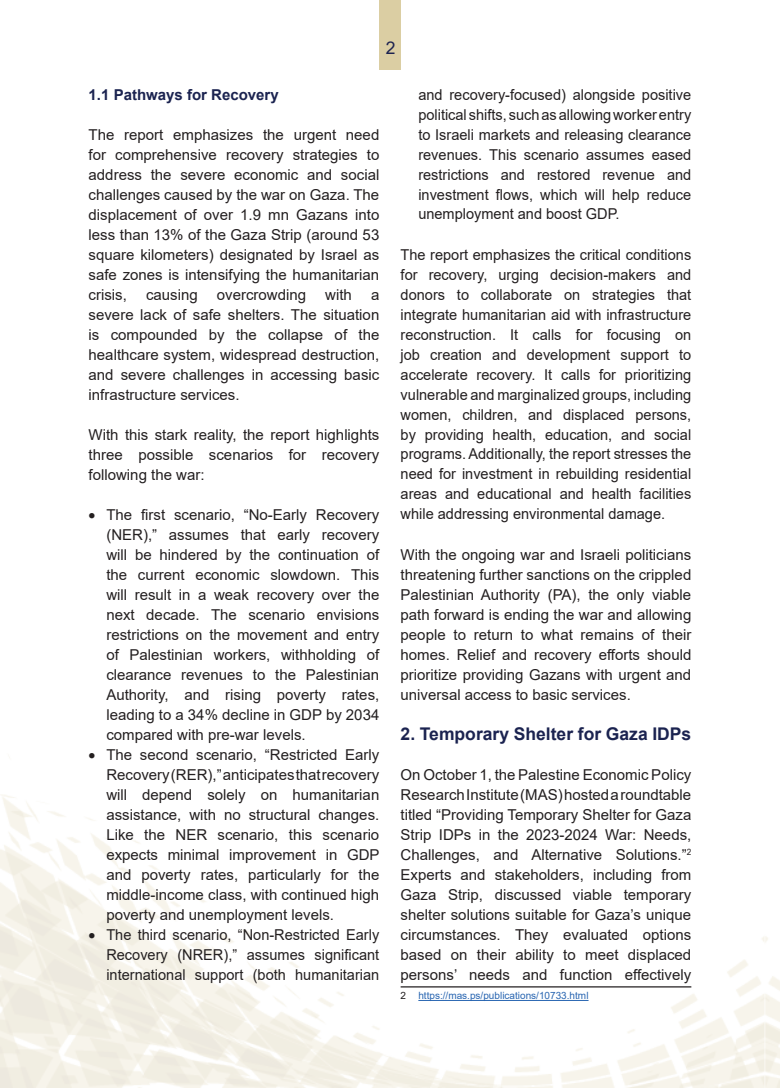
<style>
.page{position:relative;width:780px;height:1088px;background:#fff}
.page>*{position:absolute;margin:0;border:0;box-sizing:border-box;transform-origin:0 0}
.t1{font:700 17.5px "Arial";color:#1b2350}
.t2{font:17.5px "Arial";color:#1c2250}
.t3{font:15px/20px "Arial";color:#231f20;text-align:justify}
.t4{font:700 15px "Arial";color:#1b2350}
.t5{font:10px "Arial";color:#2865b1}
.s1{color:#231f20}
</style>
<div class="page">
<div style="left:379px;top:0;width:21px;height:70px;background:#dbcea3"></div>
<hr style="left:400px;top:986px;width:291px;height:1px;background:#231f20">
<hr style="left:418px;top:1000px;width:170px;height:1px;background:#2865b1">
<p class="t2" style="left:386px;top:36px;width:11px">2</p>
<p class="t4" style="left:89px;top:84px;width:192px">1.1 Pathways for Recovery</p>
<p class="t3" style="left:89px;top:124px;width:292px">The report emphasizes the urgent need for comprehensive recovery strategies to address the severe economic and social challenges caused by the war on Gaza. The displacement of over 1.9 mn Gazans into less than 13% of the Gaza Strip (around 53 square kilometers) designated by Israel as safe zones is intensifying the humanitarian crisis,</p>
<p class="t3" style="left:146px;top:284px;width:53px">causing</p>
<p class="t3" style="left:217px;top:284px;width:91px">overcrowding</p>
<p class="t3" style="left:325px;top:284px;width:28px">with</p>
<p class="t3" style="left:89px;top:284px;width:292px;text-indent:282px">a severe lack of safe shelters. The situation is compounded by the collapse of the healthcare system, widespread destruction, and severe challenges in accessing basic infrastructure services.</p>
<p class="t3" style="left:89px;top:424px;width:292px">With this stark reality, the report highlights three possible scenarios for recovery following the war:</p>
<p class="t3" style="left:106px;top:504px;width:274px;text-indent:-18px">• The first scenario, “No-Early Recovery (NER),” assumes that early recovery will be hindered by the continuation of the current economic slowdown. This will result in a weak recovery over the next decade. The scenario envisions restrictions on the movement and entry of Palestinian workers, withholding of clearance revenues to the Palestinian Authority, and rising poverty rates, leading to a 34% decline in GDP by 2034 compared with pre-war levels.</p>
<p class="t3" style="left:106px;top:744px;width:275px;text-indent:-18px">• The second scenario, “Restricted Early Recovery (RER),” anticipates that recovery will depend solely on humanitarian assistance, with no structural changes.<br>Like the NER scenario, this scenario expects minimal improvement in GDP and poverty rates, particularly for the middle-income class, with continued high poverty and unemployment levels.</p>
<p class="t3" style="left:106px;top:924px;width:274px;text-indent:-18px">• The third scenario, “Non-Restricted Early Recovery (NRER),” assumes significant international support (both humanitarian</p>
<p class="t3" style="left:418px;top:84px;width:274px">and recovery-focused) alongside positive political shifts, such as allowing worker entry to Israeli markets and releasing clearance revenues. This scenario assumes eased restrictions and restored revenue and investment flows, which will help reduce unemployment and boost GDP.</p>
<p class="t3" style="left:400px;top:244px;width:292px">The report emphasizes the critical conditions for recovery, urging decision-makers and donors to collaborate on strategies that integrate humanitarian aid with infrastructure reconstruction. It calls for focusing on job creation and development support to accelerate recovery. It calls for prioritizing vulnerable and marginalized groups, including women, children, and displaced persons, by providing health, education, and social programs. Additionally, the report stresses the need for investment in rebuilding residential areas and educational and health facilities while addressing environmental damage.</p>
<p class="t3" style="left:400px;top:544px;width:292px">With the ongoing war and Israeli politicians threatening further sanctions on the crippled Palestinian Authority (PA), the only viable path forward is ending the war and allowing people to return to what remains of their homes. Relief and recovery efforts should prioritize providing Gazans with urgent and universal access to basic services.</p>
<p class="t1" style="left:400px;top:721px;width:292px">2. Temporary Shelter for Gaza IDPs</p>
<p class="t3" style="left:400px;top:764px;width:292px">On October 1, the Palestine Economic Policy Research Institute (MAS) hosted a roundtable titled “Providing Temporary Shelter for Gaza Strip IDPs in the 2023-2024 War: Needs, Challenges, and Alternative Solutions.”<sup>2<br></sup>Experts and stakeholders, including from Gaza Strip, discussed viable temporary shelter solutions suitable for Gaza’s unique circumstances. They evaluated options based on their ability to meet displaced persons’ needs and function effectively</p>
<p class="t5" style="left:400px;top:989px;width:189px"><span class="s1">2</span> https://mas.ps/publications/10733.html</p>
</div>
